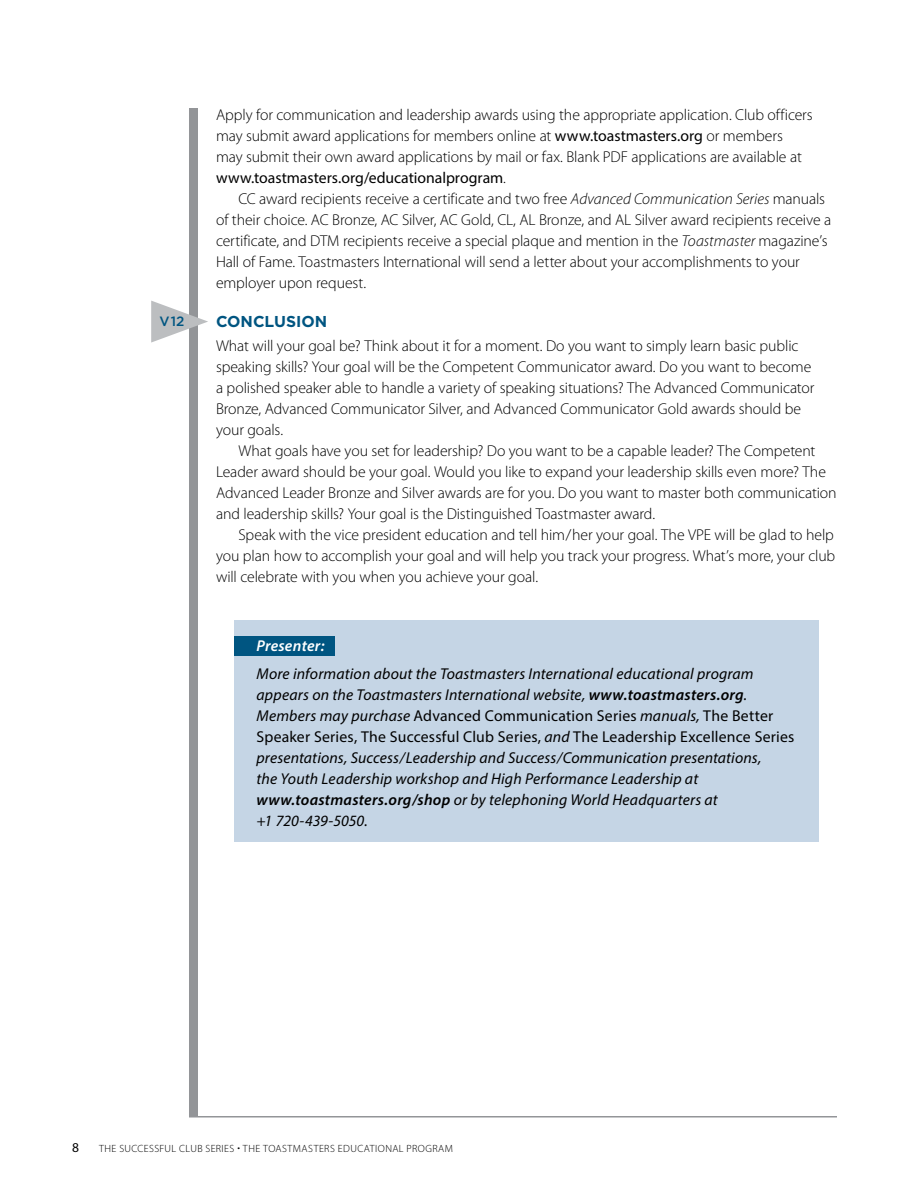
<style>
.page{position:relative;width:918px;height:1188px;background:#fff}
.page>*{position:absolute;margin:0;border:0;box-sizing:border-box;transform-origin:0 0}
.t1{font:300 15.75px/21px "Myriad Pro";letter-spacing:-.005em;color:#000}
.t2{font:italic 15.75px/21px "Myriad Pro";letter-spacing:.01em;color:#000}
.t3{font:700 15.75px "Gotham";color:#005581}
.t4{font:italic 600 15.75px "Myriad Pro";letter-spacing:.01em;color:#fff}
.t5{font:500 13.5px "Gotham";color:#005581}
.t6{font:13.5px "Myriad Pro";color:#000}
.t7{font:300 10.5px "Myriad Pro";letter-spacing:.04em;color:#000}
.s1{font-weight:400}
.s2{font-style:italic}
.s3{font-weight:600}
.s4{font-style:normal}
</style>
<div class="page">
<hr style="left:198px;top:1116px;width:639px;height:2px;background:#939598">
<div style="left:189px;top:108px;width:9px;height:1010px;background:#939598"></div>
<div style="left:234px;top:620px;width:585px;height:222px;background:#c5d5e5"></div>
<div style="left:234px;top:636px;width:101px;height:20px;background:#005581"></div>
<svg style="left:151px;top:301px;width:57px;height:42px"></svg>
<p class="t5" style="left:159px;top:313px;width:27px">V12</p>
<p class="t1" style="left:216px;top:104px;width:598px">Apply for communication and leadership awards using the appropriate application. Club officers may submit award applications for members online at <span class="s1">www.toastmasters.org</span> or members may submit their own award applications by mail or fax. Blank PDF applications are available at <span class="s1">www.toastmasters.org/educationalprogram</span>.</p>
<p class="t1" style="left:216px;top:188px;width:617px;text-indent:23px">CC award recipients receive a certificate and two free <span class="s2">Advanced Communication Series</span> manuals of their choice. AC Bronze, AC Silver, AC Gold, CL, AL Bronze, and AL Silver award recipients receive a certificate, and DTM recipients receive a special plaque and mention in the <span class="s2">Toastmaster</span> magazine’s Hall of Fame. Toastmasters International will send a letter about your accomplishments to your employer upon request.</p>
<p class="t3" style="left:216px;top:311px;width:113px">CONCLUSION</p>
<p class="t1" style="left:216px;top:335px;width:600px">What will your goal be? Think about it for a moment. Do you want to simply learn basic public speaking skills? Your goal will be the Competent Communicator award. Do you want to become a polished speaker able to handle a variety of speaking situations? The Advanced Communicator Bronze, Advanced Communicator Silver, and Advanced Communicator Gold awards should be your goals.</p>
<p class="t1" style="left:216px;top:440px;width:622px;text-indent:23px">What goals have you set for leadership? Do you want to be a capable leader? The Competent Leader award should be your goal. Would you like to expand your leadership skills even more? The Advanced Leader Bronze and Silver awards are for you. Do you want to master both communication and leadership skills? Your goal is the Distinguished Toastmaster award.</p>
<p class="t1" style="left:216px;top:524px;width:621px;text-align:justify;text-indent:23px">Speak with the vice president education and tell him/her your goal. The VPE will be glad to help you plan how to accomplish your goal and will help you track your progress. What’s more, your club will celebrate with you when you achieve your goal.</p>
<p class="t4" style="left:256px;top:635px;width:69px">Presenter:</p>
<p class="t2" style="left:256px;top:663px;width:539px">More information about the Toastmasters International educational program appears on the Toastmasters International website, <span class="s3">www.toastmasters.org</span>.<br>Members may purchase <span class="s4">Advanced Communication Series</span> manuals, <span class="s4">The Better Speaker Series, The Successful Club Series,</span> and <span class="s4">The Leadership Excellence Series </span>presentations, Success/Leadership and Success/Communication presentations,<br>the Youth Leadership workshop and High Performance Leadership at <span class="s3">www.toastmasters.org/shop</span> or by telephoning World Headquarters at<br>+1 720-439-5050.</p>
<p class="t6" style="left:72px;top:1139px;width:8px">8</p>
<p class="t7" style="left:99px;top:1142px;width:355px">THE SUCCESSFUL CLUB SERIES • THE TOASTMASTERS EDUCATIONAL PROGRAM</p>
</div>
